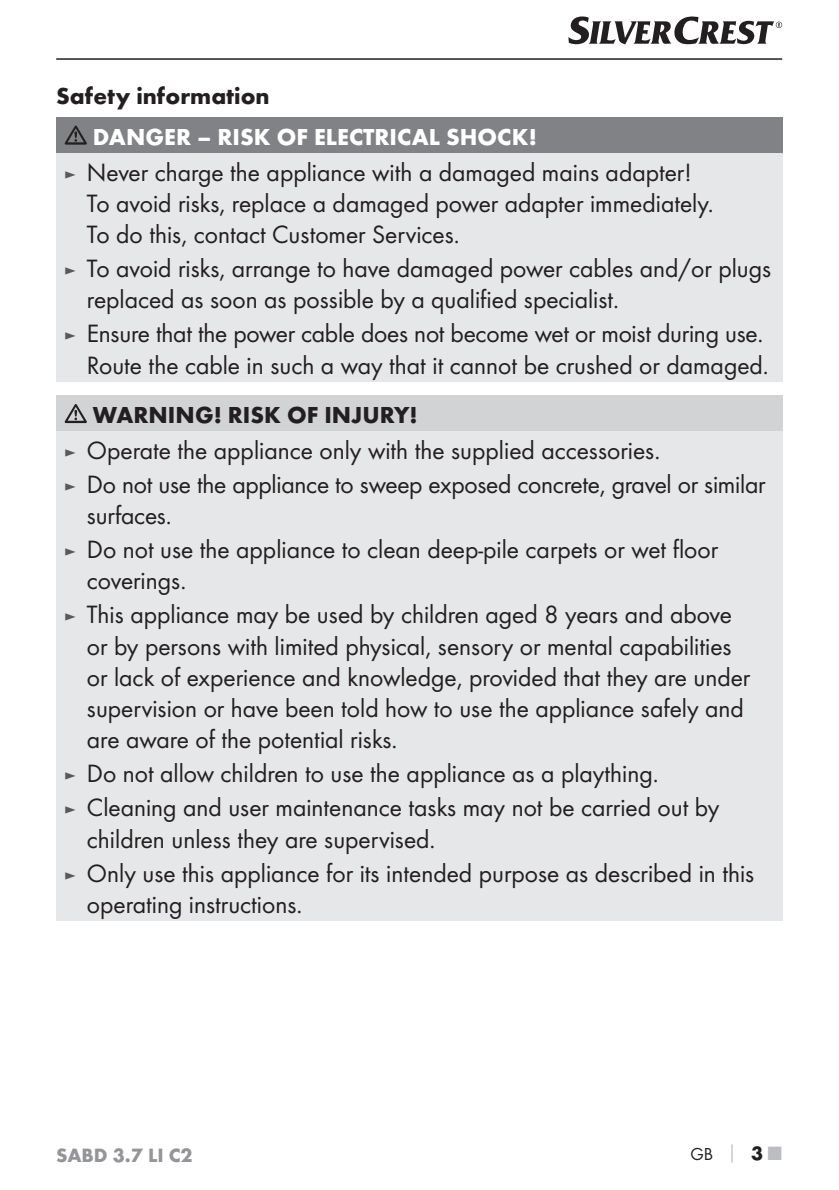
<style>
.page{position:relative;width:839px;height:1190px;background:#fff}
.page>*{position:absolute;margin:0;border:0;box-sizing:border-box;transform-origin:0 0}
.t1{font:26px/31.2px "Futura Boo";color:#231f20}
.t2{font:700 24px "Futura";color:#231f20}
.t3{font:700 24px "Futura";color:#fff}
.t4{font:700 20px "Futura";color:#939598}
.t5{font:18px "Futura Boo";color:#231f20}
.s1{font-size:18px;color:#58595b}
.s2{font-family:"Futura";font-weight:700;color:#bbbdc0}
.s3{font-family:"Futura";font-weight:700;font-size:20px}
.s4{font-family:"Futura";font-weight:700;font-size:20px;color:#bbbdc0}
</style>
<div class="page">
<hr style="left:56px;top:58px;width:725px;height:2px;background:#231f20">
<svg style="left:568px;top:16px;width:213px;height:28px"></svg>
<div style="left:56px;top:117px;width:726px;height:36px;background:#808285"></div>
<div style="left:56px;top:153px;width:726px;height:228px;background:#e6e7e8"></div>
<svg style="left:65px;top:125px;width:22px;height:20px"></svg>
<div style="left:56px;top:395px;width:726px;height:36px;background:#d1d3d4"></div>
<div style="left:56px;top:431px;width:726px;height:490px;background:#e6e7e8"></div>
<svg style="left:65px;top:404px;width:22px;height:19px"></svg>
<p class="t2" style="left:56px;top:86px;width:215px">Safety information</p>
<p class="t3" style="left:93px;top:128px;width:445px">DANGER – RISK OF ELECTRICAL SHOCK!</p>
<p class="t1" style="left:87px;top:158px;width:627px;text-indent:-23px"><span class="s1">►</span> Never charge the appliance with a damaged mains adapter!<br>To avoid risks, replace a damaged power adapter immediately.<br>To do this, contact Customer Services.</p>
<p class="t1" style="left:87px;top:254px;width:685px;text-indent:-23px"><span class="s1">►</span> To avoid risks, arrange to have damaged power cables and/or plugs replaced as soon as possible by a qualified specialist.</p>
<p class="t1" style="left:64px;top:319px;width:705px;text-align:right"><span class="s1">►</span> Ensure that the power cable does not become wet or moist during use.<br>Route the cable in such a way that it cannot be crushed or damaged.</p>
<p class="t2" style="left:93px;top:406px;width:326px">WARNING! RISK OF INJURY!</p>
<p class="t1" style="left:64px;top:434px;width:702px;line-height:34px"><span class="s1">►</span> Operate the appliance only with the supplied accessories.<br><span class="s1">►</span> Do not use the appliance to sweep exposed concrete, gravel or similar</p>
<p class="t1" style="left:64px;top:500px;width:655px;line-height:34px;text-indent:23px">surfaces.<br><span class="s1">►</span> Do not use the appliance to clean deep-pile carpets or wet floor</p>
<p class="t1" style="left:64px;top:565px;width:668px;line-height:34px;text-indent:23px">coverings.<br><span class="s1">►</span> This appliance may be used by children aged 8 years and above</p>
<p class="t1" style="left:87px;top:632px;width:664px">or by persons with limited physical, sensory or mental capabilities or lack of experience and knowledge, provided that they are under supervision or have been told how to use the appliance safely and are aware of the potential risks.</p>
<p class="t1" style="left:64px;top:758px;width:656px;line-height:34px"><span class="s1">►</span> Do not allow children to use the appliance as a plaything.<br><span class="s1">►</span> Cleaning and user maintenance tasks may not be carried out by</p>
<p class="t1" style="left:64px;top:823px;width:691px;line-height:34px;text-indent:23px">children unless they are supervised.<br><span class="s1">►</span> Only use this appliance for its intended purpose as described in this</p>
<p class="t1" style="left:87px;top:890px;width:217px">operating instructions.</p>
<p class="t4" style="left:56px;top:1147px;width:138px">SABD 3.7 LI C2</p>
<p class="t5" style="left:690px;top:1145px;width:92px">GB <span class="s2">│</span> <span class="s3">3</span> <span class="s4">■</span></p>
</div>
